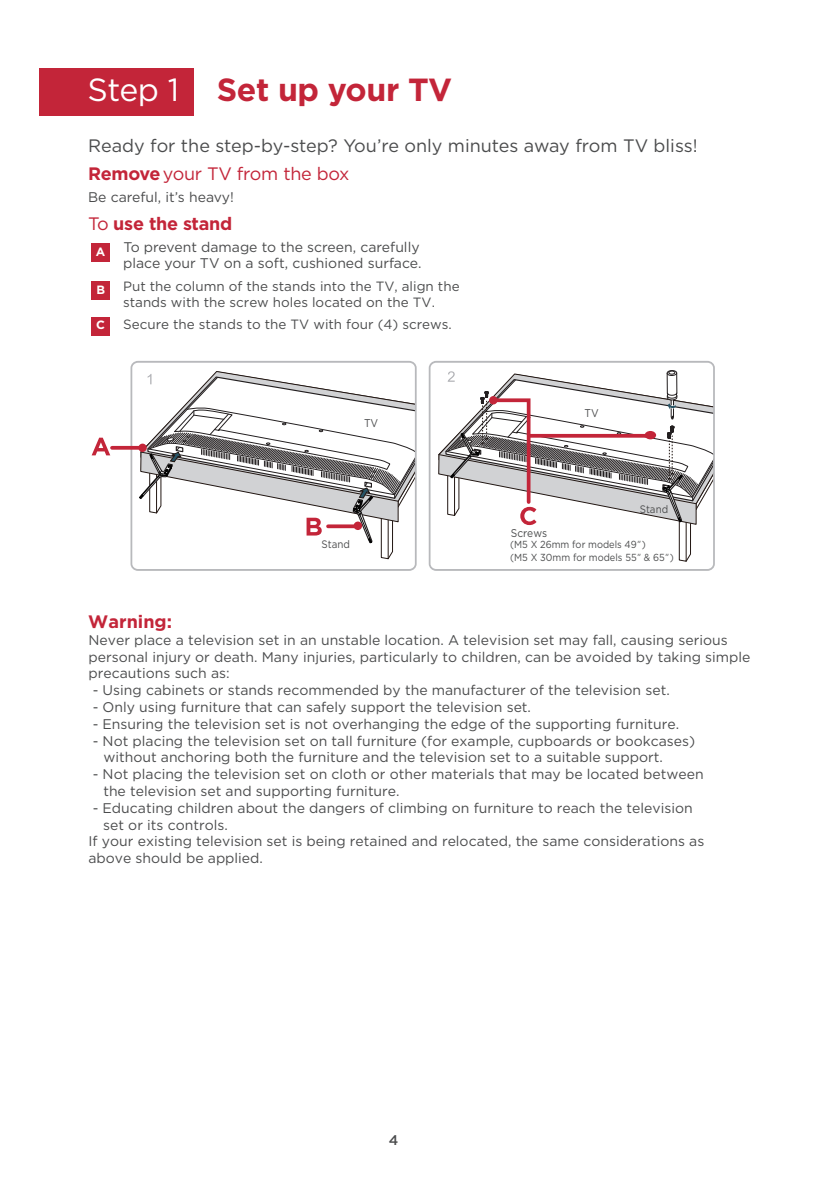
<style>
.page{position:relative;width:828px;height:1191px;background:#fff}
.page>*{position:absolute;margin:0;border:0;box-sizing:border-box;transform-origin:0 0}
.t1{font:700 32px "Gotham";letter-spacing:-.015em;color:#c32539}
.t2{font:18px "Gotham";color:#4b4c4d}
.t3{font:18px "Gotham";letter-spacing:-.015em;color:#c32539}
.t4{font:700 18px "Gotham";letter-spacing:-.015em;color:#c32539}
.t5{font:14px/16.8px "Gotham";color:#4b4c4d}
.t6{font:500 14px "Gotham";color:#4b4c4d}
.t7{font:13.4px/16.2px "Gotham";color:#4b4c4d}
.t8{font:700 12px "Gotham";color:#fff}
.t9{font:11.2px "Gotham";color:#4b4c4d;scale:.91 1}
.t10{font:10.8px "Gotham";color:#4b4c4d;scale:.91 1}
.t11{font:10.2px/12.8px "Gotham";color:#4b4c4d;scale:.91 1}
.s1{font-weight:400;color:#fff}
.s2{font-weight:700}
.s3{font-weight:400}
.s4{font-family:"Avenir LT";font-weight:300}
</style>
<div class="page">
<div style="left:39px;top:69px;width:154px;height:47px;background:#c32539"></div>
<div style="left:92px;top:243px;width:18px;height:18px;background:#c32539"></div>
<div style="left:92px;top:281px;width:18px;height:18px;background:#c32539"></div>
<div style="left:92px;top:317px;width:18px;height:18px;background:#c32539"></div>
<svg style="left:130px;top:361px;width:287px;height:210px"></svg>
<svg style="left:429px;top:361px;width:286px;height:210px"></svg>
<svg style="left:112px;top:446px;width:26px;height:4px"></svg>
<svg style="left:92px;top:438px;width:18px;height:17px"></svg>
<svg style="left:138px;top:372px;width:278px;height:187px"></svg>
<svg style="left:328px;top:524px;width:26px;height:4px"></svg>
<div style="left:354px;top:521px;width:8px;height:9px;background:#c32539;border-radius:50%"></div>
<svg style="left:439px;top:362px;width:275px;height:208px"></svg>
<svg style="left:644px;top:431px;width:12px;height:8px"></svg>
<svg style="left:530px;top:434px;width:122px;height:4px"></svg>
<h1 class="t1" style="left:87px;top:71px;width:366px"><span class="s1">Step 1</span> Set up your TV</h1>
<p class="t2" style="left:88px;top:134px;width:611px">Ready for the step-by-step? You’re only minutes away from TV bliss!</p>
<p class="t3" style="left:88px;top:162px;width:263px"><span class="s2">Remove</span>your TV from the box</p>
<p class="t5" style="left:88px;top:188px;width:147px">Be careful, it’s heavy!</p>
<p class="t5" style="left:123px;top:239px;width:300px;line-height:16px">To prevent damage to the screen, carefully place your TV on a soft, cushioned surface.</p>
<p class="t4" style="left:88px;top:213px;width:146px"><span class="s3">To</span> use the stand</p>
<p class="t8" style="left:96px;top:244px;width:11px">A</p>
<p class="t8" style="left:96px;top:282px;width:10px">B</p>
<p class="t8" style="left:96px;top:318px;width:10px">C</p>
<p class="t7" style="left:123px;top:278px;width:338px">Put the column of the stands into the TV, align the stands with the screw holes located on the TV.</p>
<p class="t7" style="left:123px;top:316px;width:330px">Secure the stands to the TV with four (4) screws.</p>
<p class="t9" style="left:364px;top:416px;width:17px">TV</p>
<p class="t10" style="left:321px;top:537px;width:33px">Stand</p>
<p class="t9" style="left:584px;top:405px;width:17px">TV</p>
<p class="t10" style="left:640px;top:502px;width:33px">Stand</p>
<p class="t11" style="left:510px;top:537px;width:181px">(M5 X 26mm for models 49<span class="s4">”</span>)<br>(M5 X 30mm for models 55<span class="s4">”</span> &amp; 65<span class="s4">”</span>)</p>
<p class="t9" style="left:511px;top:526px;width:41px">Screws</p>
<p class="t4" style="left:88px;top:611px;width:85px">Warning:</p>
<p class="t5" style="left:88px;top:631px;width:663px">Never place a television set in an unstable location. A television set may fall, causing serious personal injury or death. Many injuries, particularly to children, can be avoided by taking simple precautions such as:</p>
<p class="t5" style="left:93px;top:681px;width:578px">- Using cabinets or stands recommended by the manufacturer of the television set.</p>
<p class="t5" style="left:93px;top:698px;width:440px">- Only using furniture that can safely support the television set.</p>
<p class="t5" style="left:93px;top:715px;width:588px">- Ensuring the television set is not overhanging the edge of the supporting furniture.</p>
<p class="t5" style="left:93px;top:732px;width:604px">- Not placing the television set on tall furniture (for example, cupboards or bookcases)</p>
<p class="t5" style="left:93px;top:765px;width:612px">- Not placing the television set on cloth or other materials that may be located between</p>
<p class="t5" style="left:93px;top:799px;width:601px">- Educating children about the dangers of climbing on furniture to reach the television</p>
<p class="t5" style="left:88px;top:832px;width:617px">If your existing television set is being retained and relocated, the same considerations as above should be applied.</p>
<p class="t5" style="left:103px;top:748px;width:561px">without anchoring both the furniture and the television set to a suitable support.</p>
<p class="t5" style="left:103px;top:782px;width:298px">the television set and supporting furniture.</p>
<p class="t5" style="left:103px;top:816px;width:126px">set or its controls.</p>
<p class="t6" style="left:389px;top:1131px;width:11px">4</p>
</div>
